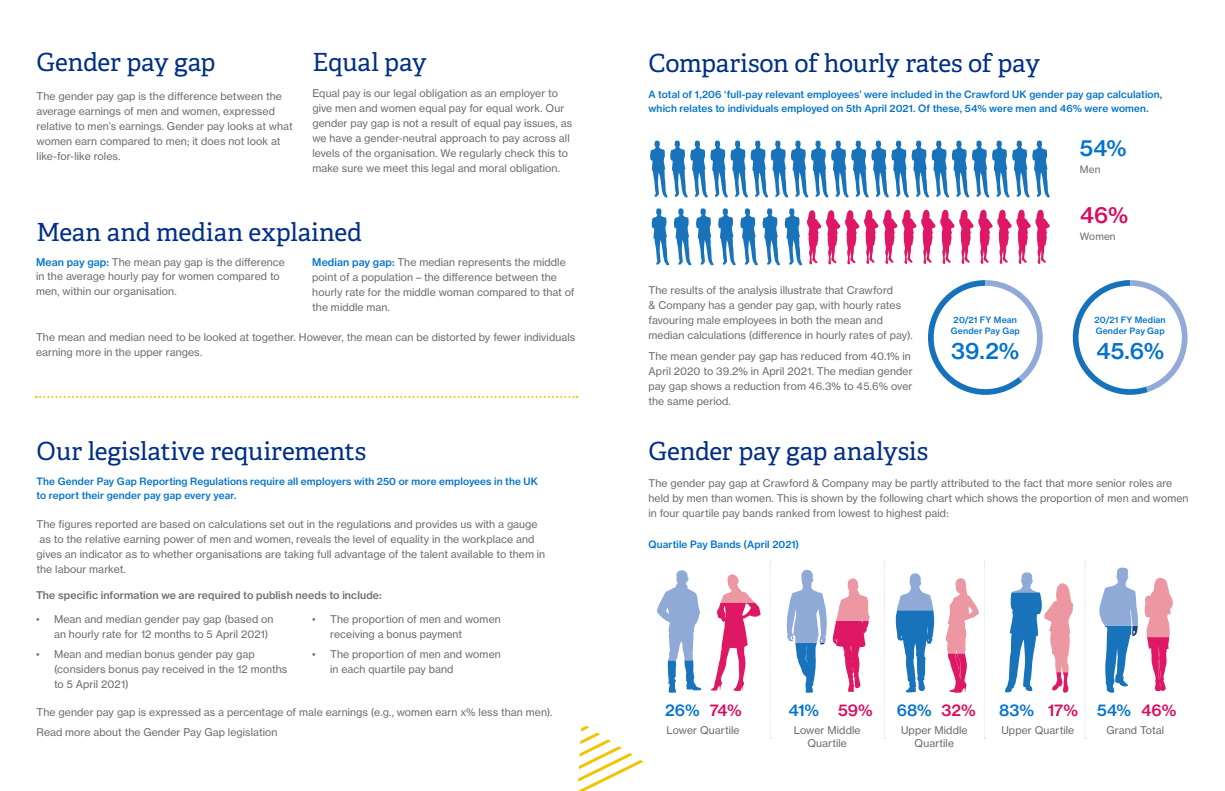
<style>
.page{position:relative;width:1225px;height:791px;background:#fff}
.page>*{position:absolute;margin:0;border:0;box-sizing:border-box;transform-origin:0 0}
.t1{font:25px "Adelle";letter-spacing:-.01em;color:#002f87}
.Subhead{font:22.4px "N Haas Grotesk TX Std 65 Md";color:#0172ce}
.Subhead-2{font:22px "N Haas Grotesk TX Std 65 Md";color:#0172ce}
.Subhead-3{font:22px "N Haas Grotesk TX Std 65 Md";color:#db0a5b}
.Subhead-4{font:16px "N Haas Grotesk TX Std 65 Md";color:#0172ce}
.Subhead-5{font:16px "N Haas Grotesk TX Std 65 Md";letter-spacing:-.005em;color:#db0a5b}
.Body{font:10.5px/15px "N Haas Grotesk TX Std 55 Rg";letter-spacing:.01em;color:#6c6d70}
.Standfirst{font:10.5px/15px "N Haas Grotesk TX Std 55 Rg";letter-spacing:.01em;color:#6c6d70}
.Body-2{font:10.5px "N Haas Grotesk TX Std 65 Md";letter-spacing:.01em;color:#6c6d70}
.Standfirst-2{font:10px/14px "N Haas Grotesk TX Std 65 Md";letter-spacing:.015em;color:#0172ce}
.Body-3{font:10px "N Haas Grotesk TX Std 55 Rg";letter-spacing:.01em;color:#6c6d70}
.Subhead-6{font:8.7px/10.8px "N Haas Grotesk TX Std 65 Md";letter-spacing:.02em;color:#0172ce;text-align:center}
.s1{font-family:"N Haas Grotesk TX Std 65 Md";color:#0172ce}
</style>
<div class="page">
<svg style="left:650px;top:140px;width:399px;height:57px"></svg>
<svg style="left:651px;top:208px;width:398px;height:57px"></svg>
<svg style="left:657px;top:570px;width:44px;height:123px"></svg>
<svg style="left:711px;top:574px;width:49px;height:117px"></svg>
<svg style="left:786px;top:570px;width:83px;height:123px"></svg>
<svg style="left:895px;top:573px;width:39px;height:119px"></svg>
<svg style="left:1005px;top:572px;width:68px;height:121px"></svg>
<svg style="left:1099px;top:567px;width:39px;height:126px"></svg>
<svg style="left:1144px;top:578px;width:28px;height:114px"></svg>
<svg style="left:1072px;top:280px;width:115px;height:115px"></svg>
<div style="left:1078px;top:286px;width:103px;height:103px;background:#fff;border-radius:50%"></div>
<svg style="left:928px;top:280px;width:114px;height:115px"></svg>
<div style="left:933px;top:286px;width:104px;height:103px;background:#fff;border-radius:50%"></div>
<svg style="left:769px;top:561px;width:2px;height:178px"></svg>
<svg style="left:884px;top:561px;width:1px;height:178px"></svg>
<svg style="left:945px;top:561px;width:40px;height:178px"></svg>
<svg style="left:1084px;top:561px;width:2px;height:178px"></svg>
<svg style="left:36px;top:396px;width:541px;height:2px"></svg>
<svg style="left:578px;top:726px;width:65px;height:65px"></svg>
<h2 class="t1" style="left:37px;top:47px;width:181px">Gender pay gap</h2>
<p class="Body" style="left:37px;top:88px;width:258px">The gender pay gap is the difference between the average earnings of men and women, expressed relative to men’s earnings. Gender pay looks at what women earn compared to men; it does not look at like-for-like roles.</p>
<h2 class="t1" style="left:312px;top:47px;width:116px">Equal pay</h2>
<p class="Body" style="left:312px;top:85px;width:261px">Equal pay is our legal obligation as an employer to give men and women equal pay for equal work. Our gender pay gap is not a result of equal pay issues, as we have a gender-neutral approach to pay across all levels of the organisation. We regularly check this to make sure we meet this legal and moral obligation.</p>
<h2 class="t1" style="left:37px;top:216px;width:327px">Mean and median explained</h2>
<p class="Standfirst" style="left:36px;top:255px;width:250px;line-height:14px"><span class="s1">Mean pay gap:</span> The mean pay gap is the difference in the average hourly pay for women compared to</p>
<p class="Standfirst" style="left:36px;top:284px;width:142px">men, within our organisation.</p>
<p class="Standfirst" style="left:312px;top:255px;width:264px"><span class="s1">Median pay gap:</span> The median represents the middle point of a population – the difference between the hourly rate for the middle woman compared to that of the middle man.</p>
<p class="Body" style="left:36px;top:330px;width:541px">The mean and median need to be looked at together. However, the mean can be distorted by fewer individuals earning more in the upper ranges.</p>
<h2 class="t1" style="left:37px;top:436px;width:331px">Our legislative requirements</h2>
<p class="Standfirst-2" style="left:37px;top:474px;width:503px">The Gender Pay Gap Reporting Regulations require all employers with 250 or more employees in the UK to report their gender pay gap every year.</p>
<p class="Body" style="left:37px;top:517px;width:510px">The figures reported are based on calculations set out in the regulations and provides us with a gauge as to the relative earning power of men and women, reveals the level of equality in the workplace and gives an indicator as to whether organisations are taking full advantage of the talent available to them in the labour market.</p>
<p class="Body-2" style="left:36px;top:589px;width:347px">The specific information we are required to publish needs to include:</p>
<p class="Body" style="left:54px;top:611px;width:221px;text-indent:-18px">• Mean and median gender pay gap (based on an hourly rate for 12 months to 5 April 2021)</p>
<p class="Body" style="left:54px;top:647px;width:235px;text-indent:-18px">• Mean and median bonus gender pay gap (considers bonus pay received in the 12 months to 5 April 2021)</p>
<p class="Body" style="left:330px;top:611px;width:172px;text-indent:-18px">• The proportion of men and women receiving a bonus payment</p>
<p class="Body" style="left:330px;top:647px;width:172px;text-indent:-18px">• The proportion of men and women in each quartile pay band</p>
<p class="Body" style="left:37px;top:704px;width:517px">The gender pay gap is expressed as a percentage of male earnings (e.g., women earn x% less than men).</p>
<p class="Body" style="left:37px;top:725px;width:242px">Read more about the Gender Pay Gap legislation</p>
<h2 class="t1" style="left:648px;top:47px;width:393px">Comparison of hourly rates of pay</h2>
<p class="Standfirst-2" style="left:648px;top:87px;width:515px">A total of 1,206 ‘full-pay relevant employees’ were included in the Crawford UK gender pay gap calculation, which relates to individuals employed on 5th April 2021. Of these, 54% were men and 46% were women.</p>
<p class="Subhead-2" style="left:1080px;top:134px;width:48px">54%</p>
<p class="Body-3" style="left:1080px;top:163px;width:22px">Men</p>
<p class="Subhead-3" style="left:1080px;top:201px;width:50px">46%</p>
<p class="Body" style="left:648px;top:283px;width:266px">The results of the analysis illustrate that Crawford<br>&amp; Company has a gender pay gap, with hourly rates favouring male employees in both the mean and median calculations (difference in hourly rates of pay).</p>
<p class="Body" style="left:648px;top:348px;width:266px">The mean gender pay gap has reduced from 40.1% in April 2020 to 39.2% in April 2021. The median gender pay gap shows a reduction from 46.3% to 45.6% over the same period.</p>
<h2 class="t1" style="left:648px;top:436px;width:281px">Gender pay gap analysis</h2>
<p class="Subhead-6" style="left:951px;top:314px;width:70px">20/21 FY Mean<br>Gender Pay Gap</p>
<p class="Subhead" style="left:951px;top:337px;width:70px">39.2%</p>
<p class="Body-3" style="left:1080px;top:230px;width:37px">Women</p>
<p class="Subhead-6" style="left:1094px;top:314px;width:73px;text-align:left">20/21 FY Median<br>Gender Pay Gap</p>
<p class="Subhead" style="left:1096px;top:337px;width:70px">45.6%</p>
<p class="Body" style="left:648px;top:476px;width:541px">The gender pay gap at Crawford &amp; Company may be partly attributed to the fact that more senior roles are held by men than women. This is shown by the following chart which shows the proportion of men and women in four quartile pay bands ranked from lowest to highest paid:</p>
<p class="Standfirst-2" style="left:648px;top:537px;width:152px">Quartile Pay Bands (April 2021)</p>
<p class="Subhead-4" style="left:665px;top:700px;width:36px">26%</p>
<p class="Subhead-5" style="left:710px;top:700px;width:33px">74%</p>
<p class="Subhead-4" style="left:788px;top:700px;width:32px">41%</p>
<p class="Subhead-5" style="left:838px;top:700px;width:36px">59%</p>
<p class="Subhead-4" style="left:897px;top:700px;width:37px">68%</p>
<p class="Subhead-5" style="left:941px;top:700px;width:36px">32%</p>
<p class="Subhead-4" style="left:999px;top:700px;width:36px">83%</p>
<p class="Subhead-5" style="left:1047px;top:700px;width:32px">17%</p>
<p class="Subhead-4" style="left:1097px;top:700px;width:36px">54%</p>
<p class="Subhead-5" style="left:1141px;top:700px;width:37px">46%</p>
<p class="Body" style="left:666px;top:723px;width:75px">Lower Quartile</p>
<p class="Body" style="left:794px;top:723px;width:68px">Lower Middle</p>
<p class="Body" style="left:807px;top:735px;width:41px">Quartile</p>
<p class="Body" style="left:901px;top:723px;width:68px">Upper Middle</p>
<p class="Body" style="left:914px;top:735px;width:41px">Quartile</p>
<p class="Body" style="left:1001px;top:723px;width:74px">Upper Quartile</p>
<p class="Body" style="left:1106px;top:723px;width:59px">Grand Total</p>
</div>
